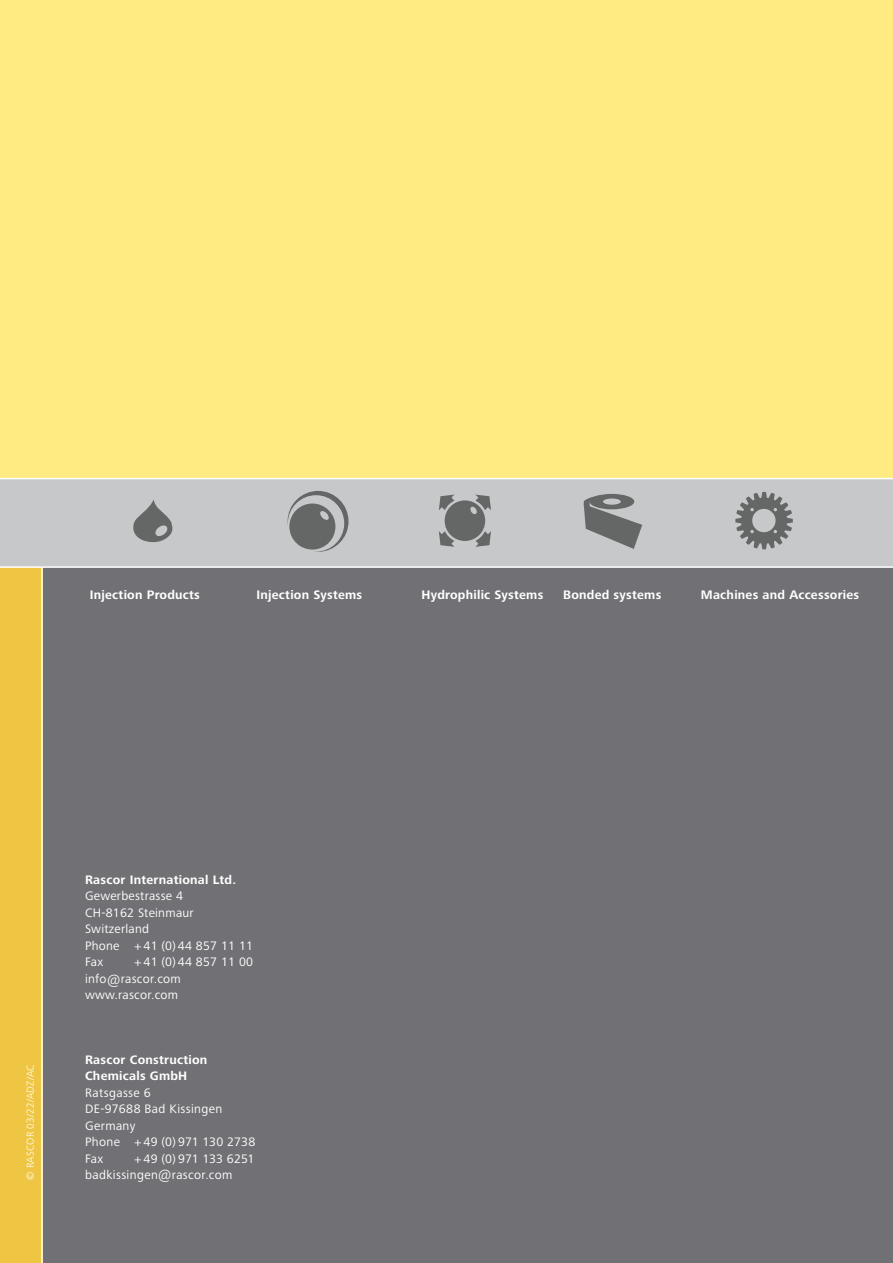
<style>
.page{position:relative;width:893px;height:1263px;background:#fff}
.page>*{position:absolute;margin:0;border:0;box-sizing:border-box;transform-origin:0 0}
.t1{font:12.75px/16.5px "Frutiger Next LTW1 G";letter-spacing:.02em;color:#fff}
.t2{font:700 12.75px/16.5px "Frutiger Next LTW1 G";letter-spacing:.02em;color:#fff}
.t3{font:300 10.5px "Frutiger Next LTW1 G";letter-spacing:.02em;color:#fff}
</style>
<div class="page">
<div style="left:0;top:0;width:893px;height:478px;background:#ffeb82"></div>
<div style="left:0;top:479px;width:893px;height:90px;background:#c7c8ca"></div>
<div style="left:0;top:568px;width:893px;height:695px;background:#717074"></div>
<div style="left:0;top:568px;width:43px;height:695px;background:#efc644"></div>
<hr style="left:0;top:566px;width:893px;height:2px;background:#fff">
<hr style="left:41px;top:567px;width:2px;height:696px;background:#fff">
<svg style="left:287px;top:491px;width:62px;height:61px"></svg>
<svg style="left:133px;top:500px;width:40px;height:43px"></svg>
<svg style="left:439px;top:494px;width:52px;height:53px"></svg>
<svg style="left:583px;top:493px;width:59px;height:56px"></svg>
<svg style="left:735px;top:491px;width:58px;height:59px"></svg>
<p class="t2" style="left:90px;top:587px;width:112px">Injection Products</p>
<p class="t2" style="left:256px;top:587px;width:107px">Injection Systems</p>
<p class="t2" style="left:421px;top:587px;width:123px">Hydrophilic Systems</p>
<p class="t2" style="left:563px;top:587px;width:100px">Bonded systems</p>
<p class="t2" style="left:701px;top:587px;width:160px">Machines and Accessories</p>
<p class="t2" style="left:85px;top:871px;width:153px">Rascor International Ltd.</p>
<p class="t1" style="left:85px;top:888px;width:170px">Gewerbestrasse 4<br>CH-8162 Steinmaur<br>Switzerland<br>Phone + 41 (0) 44 857 11 11<br>Fax</p>
<p class="t1" style="left:85px;top:954px;width:170px;text-indent:49px">+ 41 (0) 44 857 11 00 info@rascor.com www.rascor.com</p>
<p class="t3" style="left:24px;top:1180px;width:117px;rotate:-90deg">© RASCOR 03/22/ADZ/AC</p>
<p class="t2" style="left:85px;top:1051px;width:124px">Rascor Construction<br>Chemicals GmbH</p>
<p class="t1" style="left:85px;top:1084px;width:172px">Ratsgasse 6<br>DE-97688 Bad Kissingen<br>Germany<br>Phone + 49 (0) 971 130 2738<br>Fax</p>
<p class="t1" style="left:85px;top:1150px;width:171px;text-indent:49px">+ 49 (0) 971 133 6251 badkissingen@rascor.com</p>
</div>
